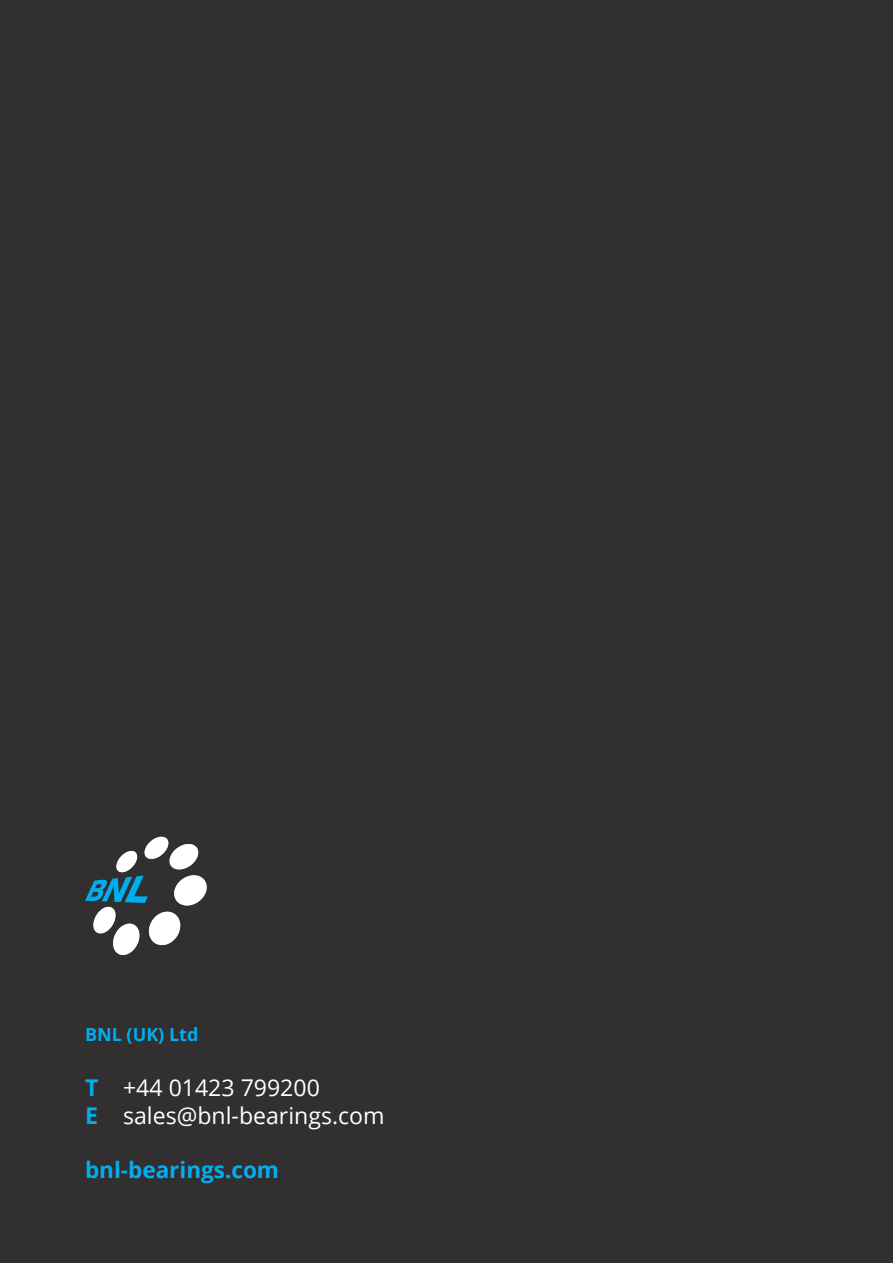
<style>
.page{position:relative;width:893px;height:1263px;background:#312f30}
.page>*{position:absolute;margin:0;border:0;box-sizing:border-box;transform-origin:0 0}
.t1{font:23.1px "Open Sans";color:#fff}
.t2{font:700 22.5px "Open Sans";color:#00aeef}
.t3{font:700 18px "Open Sans";color:#00aeef}
.s1{font-weight:700;color:#00aeef}
</style>
<div class="page">
<svg style="left:85px;top:837px;width:122px;height:118px"></svg>
<p class="t3" style="left:85px;top:1021px;width:115px">BNL (UK) Ltd</p>
<p class="t1" style="left:85px;top:1072px;width:236px"><span class="s1">T</span> +44 01423 799200</p>
<p class="t1" style="left:85px;top:1099px;width:301px"><span class="s1">E</span> sales@bnl-bearings.com</p>
<p class="t2" style="left:85px;top:1154px;width:196px">bnl-bearings.com</p>
</div>
